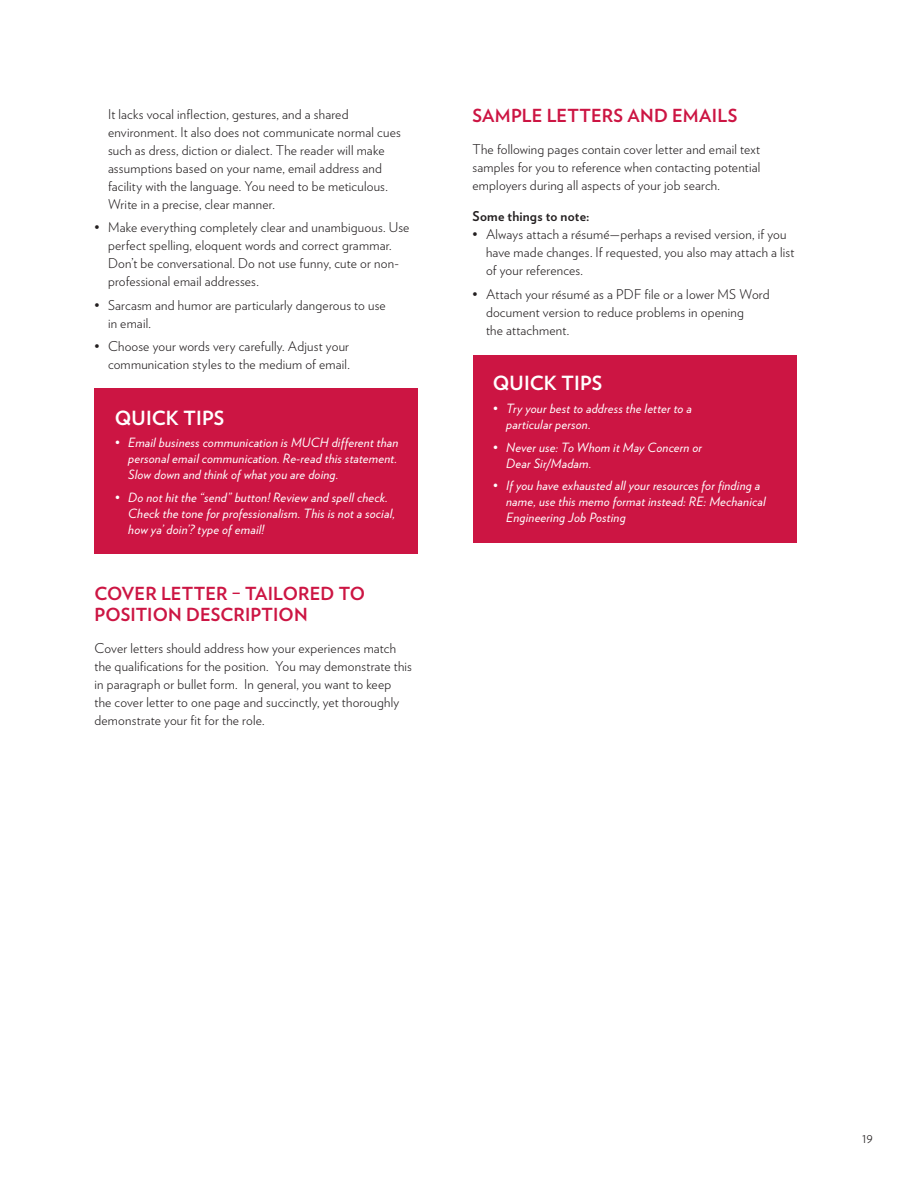
<style>
.page{position:relative;width:918px;height:1188px;background:#fff}
.page>*{position:absolute;margin:0;border:0;box-sizing:border-box;transform-origin:0 0}
.t1{font:700 19.5px "Verlag";letter-spacing:.01em;color:#fff}
.t2{font:700 18px/21px "Verlag";letter-spacing:.01em;color:#cc1543}
.t3{font:300 13.5px/18px "Verlag";letter-spacing:.015em;color:#231f20}
.t4{font:700 13.5px "Verlag";letter-spacing:.015em;color:#231f20}
.t5{font:italic 12.75px/15.9px "Verlag";letter-spacing:.015em;color:#fff}
.s1{font-weight:400}
</style>
<div class="page">
<div style="left:94px;top:389px;width:324px;height:165px;background:#cc1543"></div>
<div style="left:473px;top:355px;width:324px;height:188px;background:#cc1543"></div>
<p class="t3" style="left:108px;top:106px;width:294px">It lacks vocal inflection, gestures, and a shared environment. It also does not communicate normal cues such as dress, diction or dialect. The reader will make assumptions based on your name, email address and facility with the language. You need to be meticulous.<br>Write in a precise, clear manner.</p>
<p class="t3" style="left:108px;top:220px;width:303px;text-indent:-14px"><span class="s1">•</span> Make everything completely clear and unambiguous. Use perfect spelling, eloquent words and correct grammar.<br>Don’t be conversational. Do not use funny, cute or non&shy;professional email addresses.</p>
<p class="t3" style="left:108px;top:297px;width:279px;text-indent:-14px"><span class="s1">•</span> Sarcasm and humor are particularly dangerous to use in email.</p>
<p class="t3" style="left:95px;top:338px;width:257px;text-align:right"><span class="s1">•</span> Choose your words very carefully. Adjust your communication styles to the medium of email.</p>
<h1 class="t1" style="left:115px;top:410px;width:111px">QUICK TIPS</h1>
<p class="t5" style="left:128px;top:436px;width:272px;text-align:justify;text-indent:-13px">• Email business communication is MUCH different than personal email communication. Re-read this statement.<br>Slow down and think of what you are doing.</p>
<p class="t5" style="left:128px;top:490px;width:268px;text-indent:-13px">• Do not hit the “send” button! Review and spell check.<br>Check the tone for professionalism. This is not a social, how ya’ doin’? type of email!</p>
<h2 class="t2" style="left:95px;top:585px;width:272px">COVER LETTER – TAILORED TO<br>POSITION DESCRIPTION</h2>
<p class="t3" style="left:95px;top:640px;width:319px">Cover letters should address how your experiences match the qualifications for the position. You may demonstrate this in paragraph or bullet form. In general, you want to keep<br>the cover letter to one page and succinctly, yet thoroughly demonstrate your fit for the role.</p>
<h2 class="t2" style="left:473px;top:107px;width:266px">SAMPLE LETTERS AND EMAILS</h2>
<p class="t3" style="left:473px;top:141px;width:289px;text-align:justify">The following pages contain cover letter and email text samples for you to reference when contacting potential employers during all aspects of your job search.</p>
<p class="t4" style="left:473px;top:211px;width:119px">Some things to note:</p>
<p class="t3" style="left:486px;top:227px;width:310px;text-indent:-14px"><span class="s1">•</span> Always attach a résumé—perhaps a revised version, if you have made changes. If requested, you also may attach a list of your references.</p>
<p class="t3" style="left:486px;top:286px;width:285px;text-indent:-14px"><span class="s1">•</span> Attach your résumé as a PDF file or a lower MS Word document version to reduce problems in opening<br>the attachment.</p>
<h1 class="t1" style="left:493px;top:375px;width:111px">QUICK TIPS</h1>
<p class="t5" style="left:506px;top:402px;width:187px;text-indent:-13px">• Try your best to address the letter to a particular person.</p>
<p class="t5" style="left:506px;top:440px;width:198px;text-indent:-13px">• Never use: To Whom it May Concern or<br>Dear Sir/Madam.</p>
<p class="t5" style="left:506px;top:479px;width:261px;text-indent:-13px">• If you have exhausted all your resources for finding a name, use this memo format instead: RE: Mechanical<br>Engineering Job Posting</p>
<p class="t3" style="left:862px;top:1130px;width:12px">19</p>
</div>
